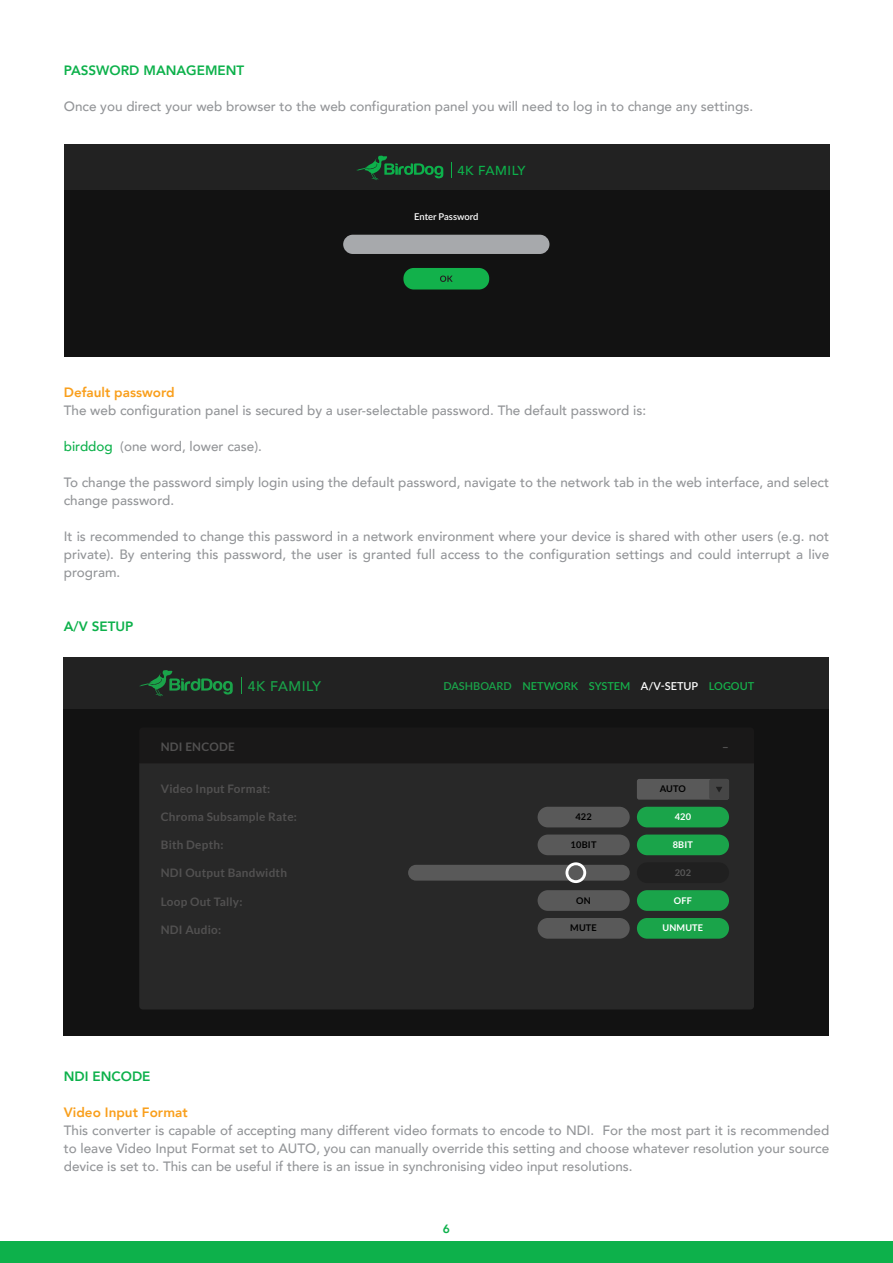
<style>
.page{position:relative;width:893px;height:1263px;background:#fff}
.page>*{position:absolute;margin:0;border:0;box-sizing:border-box;transform-origin:0 0}
.t1{font:500 13.95px "Avenir";letter-spacing:.04em;color:#1aa44a}
.t2{font:500 13.5px/18px "Avenir";color:#939598;text-align:justify}
.t3{font:800 13.5px "Avenir";color:#0db14b}
.t4{font:800 13.5px "Avenir";color:#f99f1c}
.t5{font:500 13.05px "Avenir";letter-spacing:.04em;color:#0db14b}
.t6{font:800 12px "Avenir";color:#0db14b}
.t7{font:700 11.7px "Lato";letter-spacing:.02em;color:#525151}
.t8{font:600 10.95px "Lato";color:#16b14b}
.t9{font:600 9.45px "Lato";letter-spacing:-.005em;color:#fff}
.t10{font:700 9.3px "Lato";letter-spacing:.02em;color:#010101}
.t11{font:700 9.3px "Lato";letter-spacing:.02em;color:#fff}
.t12{font:700 9.3px "Lato";color:#595959}
.s1{color:#0db14b}
.s2{color:#1aa44a}
.s3{color:#fff}
</style>
<div class="page">
<div style="left:0;top:1241px;width:893px;height:22px;background:#0db14b"></div>
<div style="left:64px;top:145px;width:765px;height:211px;background:#121212"></div>
<div style="left:64px;top:145px;width:765px;height:45px;background:#222"></div>
<div style="left:403px;top:268px;width:86px;height:21px;background:#12b14b;border-radius:10px"></div>
<svg style="left:440px;top:276px;width:13px;height:6px"></svg>
<svg style="left:356px;top:155px;width:87px;height:25px"></svg>
<svg style="left:451px;top:163px;width:1px;height:15px"></svg>
<div style="left:343px;top:235px;width:206px;height:19px;background:#a7a9ac;border-radius:10px"></div>
<div style="left:64px;top:657px;width:765px;height:378px;background:#121212"></div>
<div style="left:64px;top:657px;width:765px;height:51px;background:#222"></div>
<svg style="left:139px;top:670px;width:94px;height:27px"></svg>
<svg style="left:241px;top:677px;width:1px;height:17px"></svg>
<div style="left:139px;top:763px;width:615px;height:246px;background:#282828"></div>
<div style="left:637px;top:779px;width:92px;height:21px;background:#595959;border-radius:2px"></div>
<div style="left:709px;top:779px;width:20px;height:21px;background:#464646;border-radius:2px"></div>
<div style="left:408px;top:865px;width:222px;height:16px;background:#595959;border-radius:8px"></div>
<svg style="left:565px;top:862px;width:21px;height:21px"></svg>
<div style="left:637px;top:862px;width:92px;height:21px;background:#202020;border-radius:10px"></div>
<div style="left:637px;top:807px;width:92px;height:20px;background:#1aa44a;border-radius:10px"></div>
<div style="left:637px;top:834px;width:92px;height:21px;background:#1aa44a;border-radius:10px"></div>
<div style="left:538px;top:807px;width:92px;height:20px;background:#595959;border-radius:10px"></div>
<div style="left:538px;top:834px;width:92px;height:21px;background:#595959;border-radius:10px"></div>
<div style="left:637px;top:890px;width:92px;height:21px;background:#1aa44a;border-radius:10px"></div>
<div style="left:637px;top:918px;width:92px;height:21px;background:#1aa44a;border-radius:10px"></div>
<div style="left:538px;top:890px;width:92px;height:21px;background:#595959;border-radius:10px"></div>
<div style="left:538px;top:918px;width:92px;height:21px;background:#595959;border-radius:10px"></div>
<svg style="left:716px;top:787px;width:6px;height:5px"></svg>
<p class="t3" style="left:64px;top:60px;width:182px">PASSWORD MANAGEMENT</p>
<p class="t2" style="left:64px;top:96px;width:691px">Once you direct your web browser to the web configuration panel you will need to log in to change any settings.</p>
<p class="t5" style="left:457px;top:159px;width:70px">4K FAMILY</p>
<p class="t9" style="left:414px;top:210px;width:66px">Enter Password</p>
<p class="t4" style="left:64px;top:381px;width:112px">Default password</p>
<p class="t2" style="left:64px;top:400px;width:584px">The web configuration panel is secured by a user-selectable password. The default password is:</p>
<p class="t2" style="left:64px;top:436px;width:200px"><span class="s1">birddog</span> (one word, lower case).</p>
<p class="t2" style="left:64px;top:472px;width:767px">To change the password simply login using the default password, navigate to the network tab in the web interface, and select change password.</p>
<p class="t2" style="left:64px;top:526px;width:767px">It is recommended to change this password in a network environment where your device is shared with other users (e.g. not private). By entering this password, the user is granted full access to the configuration settings and could interrupt a live program.</p>
<p class="t3" style="left:64px;top:615px;width:71px">A/V SETUP</p>
<p class="t1" style="left:248px;top:674px;width:75px">4K FAMILY</p>
<p class="t8" style="left:443px;top:678px;width:312px"><span class="s2">DASHBOARD</span> NETWORK SYSTEM <span class="s3">A/V-SETUP</span> LOGOUT</p>
<p class="t7" style="left:161px;top:740px;width:76px">NDI ENCODE</p>
<p class="t7" style="left:161px;top:782px;width:111px">Video Input Format:</p>
<p class="t7" style="left:161px;top:810px;width:138px">Chroma Subsample Rate:</p>
<p class="t7" style="left:161px;top:838px;width:64px">Bith Depth:</p>
<p class="t7" style="left:161px;top:866px;width:128px">NDI Output Bandwidth</p>
<p class="t7" style="left:161px;top:895px;width:83px">Loop Out Tally:</p>
<p class="t7" style="left:161px;top:923px;width:62px">NDI Audio:</p>
<p class="t10" style="left:575px;top:811px;width:18px">422</p>
<p class="t10" style="left:571px;top:839px;width:27px">10BIT</p>
<p class="t10" style="left:576px;top:895px;width:16px">ON</p>
<p class="t10" style="left:570px;top:923px;width:28px">MUTE</p>
<p class="t10" style="left:660px;top:784px;width:28px">AUTO</p>
<p class="t11" style="left:675px;top:811px;width:18px">420</p>
<p class="t11" style="left:673px;top:839px;width:22px">8BIT</p>
<p class="t12" style="left:675px;top:867px;width:18px">202</p>
<p class="t11" style="left:674px;top:895px;width:20px">OFF</p>
<p class="t11" style="left:662px;top:923px;width:42px">UNMUTE</p>
<p class="t7" style="left:722px;top:740px;width:8px">–</p>
<p class="t3" style="left:64px;top:1066px;width:88px">NDI ENCODE</p>
<p class="t4" style="left:64px;top:1102px;width:125px">Video Input Format</p>
<p class="t2" style="left:64px;top:1120px;width:767px">This converter is capable of accepting many different video formats to encode to NDI. For the most part it is recommended to leave Video Input Format set to AUTO, you can manually override this setting and choose whatever resolution your source device is set to. This can be useful if there is an issue in synchronising video input resolutions.</p>
<p class="t6" style="left:443px;top:1219px;width:9px">6</p>
</div>
